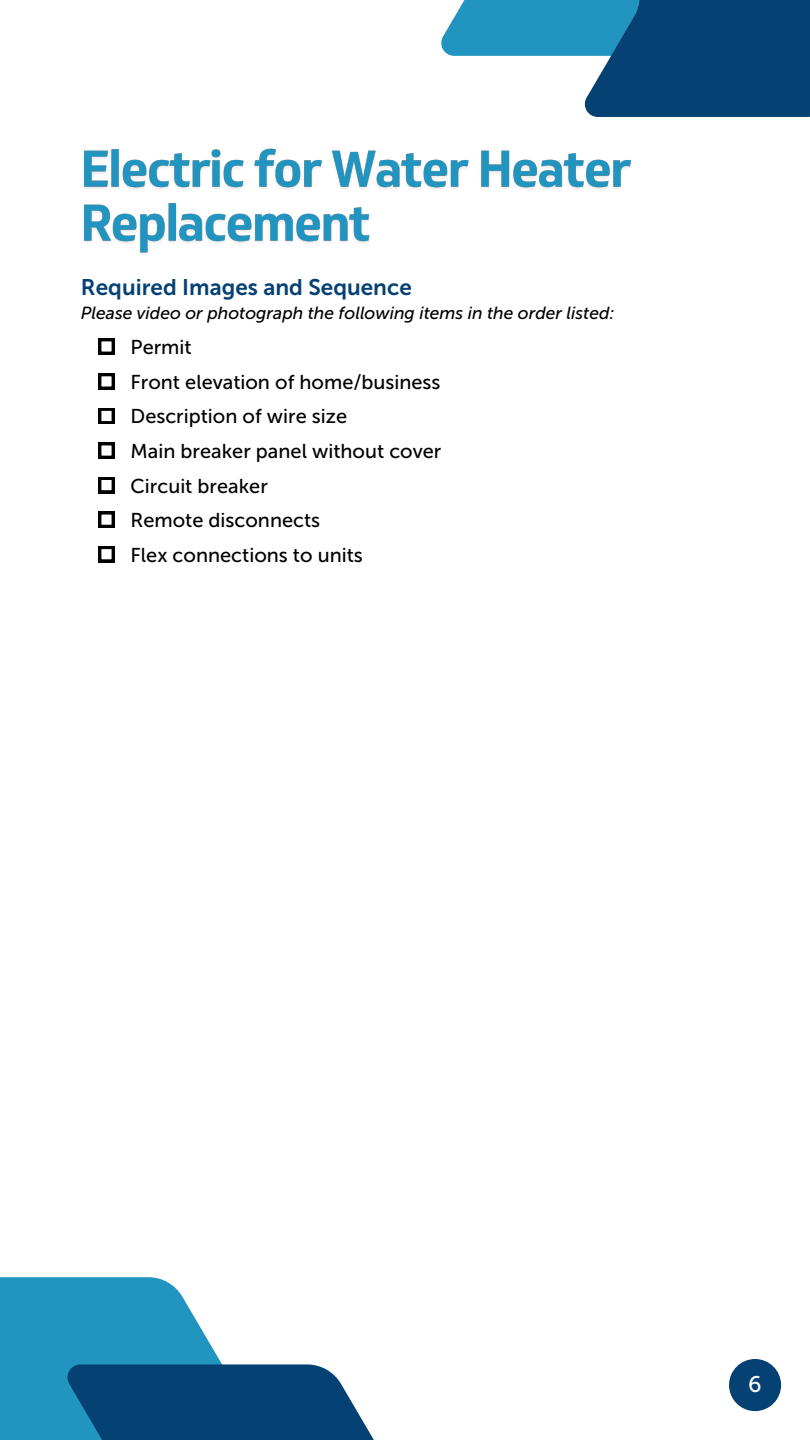
<style>
.page{position:relative;width:810px;height:1440px;background:#fff}
.page>*{position:absolute;margin:0;border:0;box-sizing:border-box;transform-origin:0 0}
.t1{font:22.5px "Museo Sans 700";color:#054173}
.t2{font:22.5px "Museo Sans 500";color:#fff}
.t3{font:20px/34.8px "Museo Sans 500";color:#000}
.t4{font:italic 17.5px "Museo Sans 500";color:#000}
</style>
<div class="page">
<div style="left:441px;top:0;width:310px;height:56px;background:#2194c0"></div>
<div style="left:585px;top:0;width:225px;height:117px;background:#054173"></div>
<svg style="left:0;top:1277px;width:222px;height:163px;background:#349dc5"></svg>
<svg style="left:67px;top:1364px;width:307px;height:76px;background:#1a5481"></svg>
<div style="left:729px;top:1359px;width:52px;height:52px;background:#054173;border-radius:50%"></div>
<svg style="left:99px;top:339px;width:15px;height:15px"></svg>
<img style="left:84px;top:148px;width:548px;height:106px">
<svg style="left:99px;top:374px;width:15px;height:15px"></svg>
<svg style="left:99px;top:408px;width:15px;height:16px"></svg>
<svg style="left:99px;top:443px;width:15px;height:15px"></svg>
<svg style="left:99px;top:477px;width:15px;height:16px"></svg>
<svg style="left:99px;top:512px;width:15px;height:16px"></svg>
<svg style="left:99px;top:546px;width:15px;height:16px"></svg>
<p class="t1" style="left:81px;top:278px;width:332px">Required Images and Sequence</p>
<h3 class="t4" style="left:81px;top:303px;width:535px">Please video or photograph the following items in the order listed:</h3>
<p class="t3" style="left:131px;top:330px;width:312px">Permit<br>Front elevation of home/business<br>Description of wire size<br>Main breaker panel without cover<br>Circuit breaker<br>Remote disconnects<br>Flex connections to units</p>
<h2 class="t2" style="left:748px;top:1371px;width:15px">6</h2>
</div>
